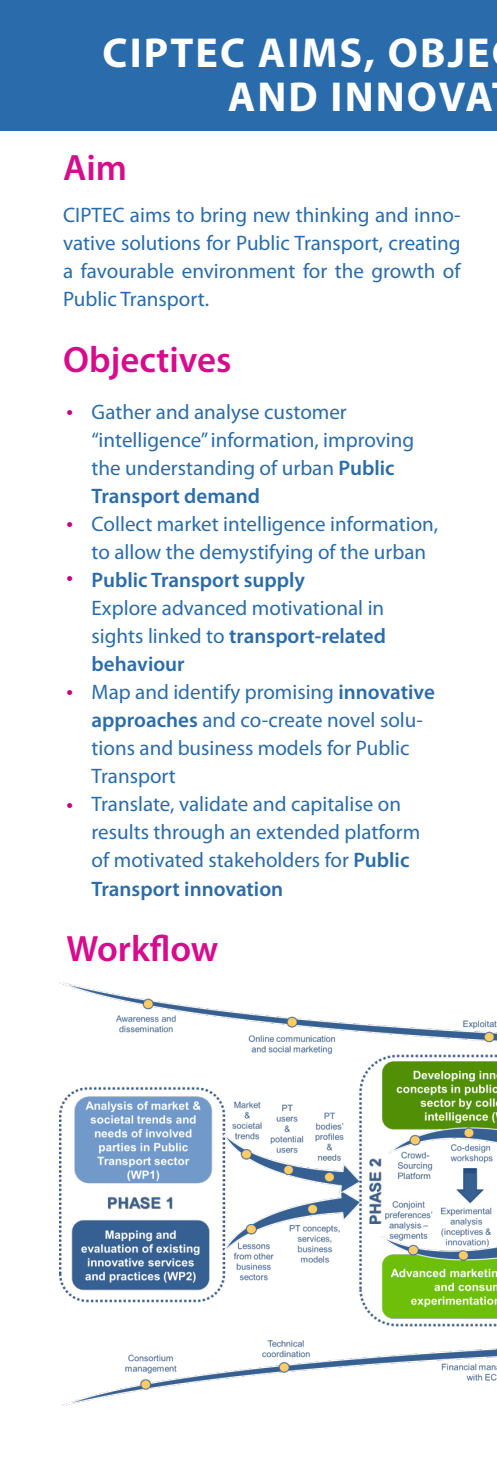
<style>
.page{position:relative;width:497px;height:1464px;background:#fff}
.page>*{position:absolute;margin:0;border:0;box-sizing:border-box;transform-origin:0 0}
.t1{font:700 42px "Myriad Pro";letter-spacing:.05em;color:#fff}
.t2{font:600 36.75px "Myriad Pro";color:#d70c8c}
.t3{font:21px/28px "Myriad Pro";color:#2a6cab;text-align:justify}
.t4{font:600 21px "Myriad Pro";color:#2a6cab}
.t5{font:600 21px "Myriad Pro";color:#c4047f}
.s1{font-weight:600}
.s2{font-weight:400}
</style>
<div class="page">
<div style="left:0;top:0;width:496px;height:130px;background:#2a6cab"></div>
<img style="left:60px;top:982px;width:436px;height:423px">
<p class="t1" style="left:102px;top:26px;width:388px">CIPTEC AIMS, OBJE</p>
<p class="t1" style="left:227px;top:69px;width:266px">AND INNOVA</p>
<p class="t2" style="left:63px;top:144px;width:65px">Aim</p>
<p class="t3" style="left:63px;top:200px;width:398px">CIPTEC aims to bring new thinking and inno&shy;vative solutions for Public Transport, creating a favourable environment for the growth of Public Transport.</p>
<p class="t2" style="left:63px;top:337px;width:170px">Objectives</p>
<p class="t3" style="left:91px;top:398px;width:256px">Gather and analyse customer</p>
<p class="t3" style="left:91px;top:426px;width:324px">“intelligence” information, improving</p>
<p class="t3" style="left:91px;top:454px;width:304px">the understanding of urban <span class="s1">Public</span></p>
<p class="t4" style="left:91px;top:483px;width:170px">Transport demand</p>
<p class="t3" style="left:91px;top:510px;width:348px">Collect market intelligence information,</p>
<p class="t3" style="left:91px;top:538px;width:335px">to allow the demystifying of the urban</p>
<p class="t4" style="left:91px;top:567px;width:215px">Public Transport supply</p>
<p class="t3" style="left:91px;top:594px;width:294px">Explore advanced motivational in</p>
<p class="t4" style="left:91px;top:623px;width:295px"><span class="s2">sights linked to</span> transport-related</p>
<p class="t4" style="left:91px;top:651px;width:94px">behaviour</p>
<p class="t3" style="left:91px;top:678px;width:344px">Map and identify promising <span class="s1">innovative</span></p>
<p class="t3" style="left:91px;top:706px;width:332px"><span class="s1">approaches</span> and co-create novel solu-</p>
<p class="t3" style="left:91px;top:734px;width:319px">tions and business models for Public</p>
<p class="t3" style="left:91px;top:762px;width:86px">Transport</p>
<p class="t3" style="left:91px;top:790px;width:310px">Translate, validate and capitalise on</p>
<p class="t3" style="left:91px;top:818px;width:330px">results through an extended platform</p>
<p class="t3" style="left:91px;top:846px;width:319px">of motivated stakeholders for <span class="s1">Public</span></p>
<p class="t4" style="left:91px;top:875px;width:193px">Transport innovation</p>
<p class="t5" style="left:66px;top:397px;width:8px">•</p>
<p class="t5" style="left:66px;top:509px;width:8px">•</p>
<p class="t5" style="left:66px;top:563px;width:8px">•</p>
<p class="t5" style="left:66px;top:677px;width:8px">•</p>
<p class="t5" style="left:66px;top:791px;width:8px">•</p>
<p class="t2" style="left:66px;top:925px;width:153px">Workflow</p>
</div>
